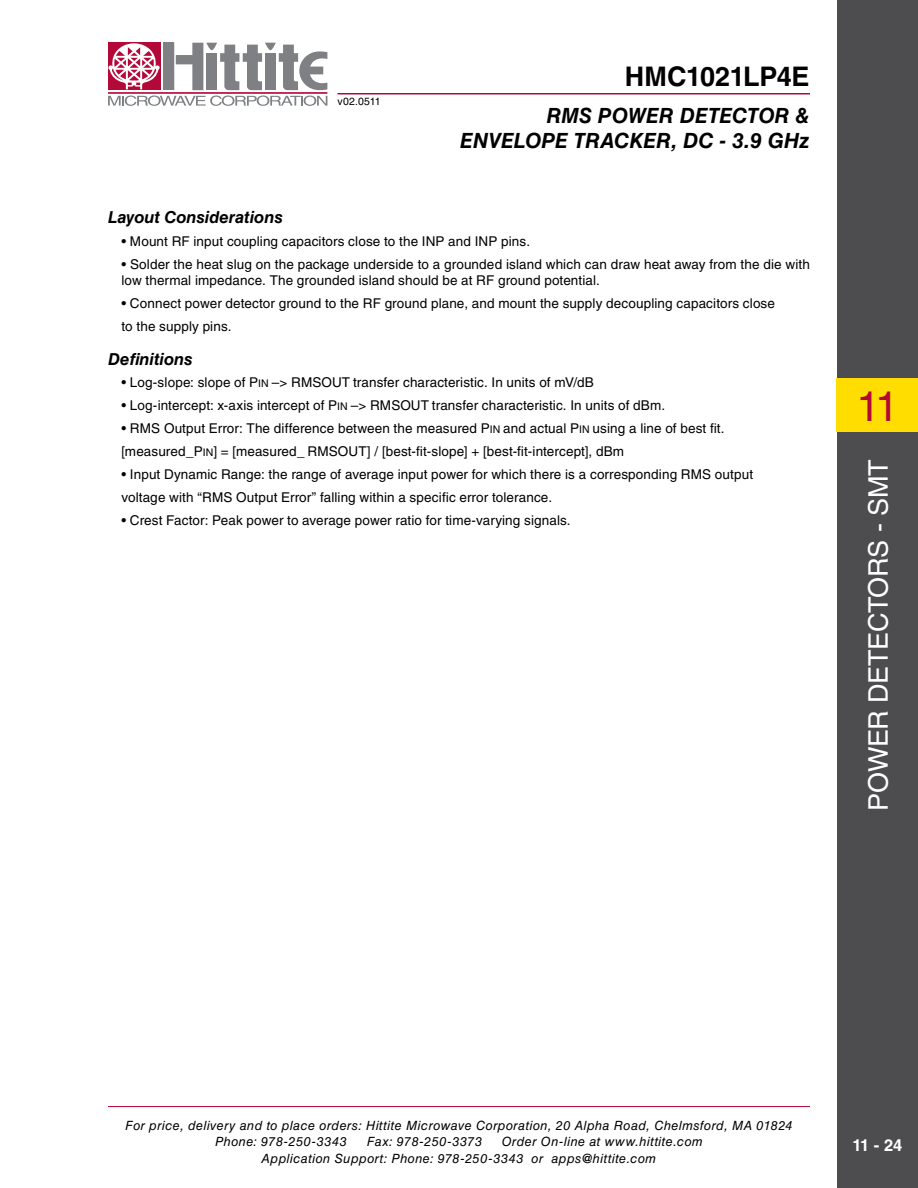
<style>
.page{position:relative;width:918px;height:1188px;background:#fff}
.page>*{position:absolute;margin:0;border:0;box-sizing:border-box;transform-origin:0 0}
.t1{font:42px "Helvetica LT Std";color:#b30838}
.t2{font:27px "Helvetica LT Std";letter-spacing:-.015em;color:#fff}
.t3{font:700 27px "Helvetica LT Std";letter-spacing:-.01em;color:#000}
.t4{font:italic 700 21px/25.2px "Helvetica LT Std";letter-spacing:-.005em;color:#000;text-align:right}
.t5{font:italic 700 16.5px "Helvetica LT Std";letter-spacing:-.005em;color:#000}
.t6{font:700 16.5px "Helvetica LT Std";color:#fff}
.t7{font:13.5px/23px "Helvetica LT Std";letter-spacing:.01em;color:#000}
.t8{font:italic 12.75px/16.5px "Helvetica LT Std";letter-spacing:.035em;color:#000}
.t9{font:10.5px "Helvetica LT Std";letter-spacing:.02em;color:#000}
.s1{font-size:10.5px}
</style>
<div class="page">
<div style="left:837px;top:0;width:81px;height:1188px;background:#4d4d4f"></div>
<div style="left:837px;top:378px;width:81px;height:54px;background:#fd0"></div>
<hr style="left:108px;top:1106px;width:702px;height:1px;background:#b30838">
<div style="left:163px;top:43px;width:11px;height:47px;background:#7e8083"></div>
<div style="left:108px;top:43px;width:52px;height:47px;background:#b30838"></div>
<hr style="left:108px;top:92px;width:219px;height:2px;background:#b30838">
<svg style="left:176px;top:43px;width:151px;height:47px"></svg>
<svg style="left:108px;top:96px;width:219px;height:10px"></svg>
<svg style="left:108px;top:43px;width:52px;height:46px"></svg>
<hr style="left:338px;top:93px;width:472px;height:1px;background:#b30838">
<p class="t9" style="left:338px;top:95px;width:44px">v02.0511</p>
<h2 class="t3" style="left:625px;top:60px;width:186px">HMC1021LP4E</h2>
<h3 class="t4" style="left:460px;top:103px;width:351px">RMS POWER DETECTOR &amp;<br>ENVELOPE TRACKER, DC - 3.9 GHz</h3>
<p class="t5" style="left:108px;top:207px;width:176px">Layout Considerations</p>
<p class="t7" style="left:122px;top:230px;width:410px">• Mount RF input coupling capacitors close to the INP and INP pins.</p>
<p class="t7" style="left:122px;top:256px;width:690px;line-height:16.2px">• Solder the heat slug on the package underside to a grounded island which can draw heat away from the die with low thermal impedance. The grounded island should be at RF ground potential.</p>
<p class="t7" style="left:122px;top:292px;width:655px">• Connect power detector ground to the RF ground plane, and mount the supply decoupling capacitors close to the supply pins.</p>
<p class="t5" style="left:108px;top:349px;width:86px">Definitions</p>
<p class="t7" style="left:122px;top:371px;width:474px">• Log-slope: slope of P<span class="s1">IN</span> –&gt; RMSOUT transfer characteristic. In units of mV/dB</p>
<p class="t7" style="left:122px;top:394px;width:545px">• Log-intercept: x-axis intercept of P<span class="s1">IN</span> –&gt; RMSOUT transfer characteristic. In units of dBm.</p>
<p class="t7" style="left:121px;top:417px;width:605px">• RMS Output Error: The difference between the measured P<span class="s1">IN</span> and actual P<span class="s1">IN</span> using a line of best fit. [measured_P<span class="s1">IN</span>] = [measured_ RMSOUT] / [best-fit-slope] + [best-fit-intercept], dBm</p>
<p class="t7" style="left:121px;top:463px;width:633px">• Input Dynamic Range: the range of average input power for which there is a corresponding RMS output voltage with “RMS Output Error” falling within a specific error tolerance.</p>
<p class="t7" style="left:121px;top:509px;width:451px">• Crest Factor: Peak power to average power ratio for time-varying signals.</p>
<h1 class="t1" style="left:857px;top:382px;width:43px">11</h1>
<h2 class="t2" style="left:863px;top:811px;width:352px;rotate:-90deg">power d etectors - SMT</h2>
<p class="t8" style="left:215px;top:1117px;width:579px;text-indent:-90px">For price, delivery and to place orders: Hittite Microwave Corporation, 20 Alpha Road, Chelmsford, MA 01824<br>Phone: 978-250-3343</p>
<p class="t8" style="left:262px;top:1133px;width:443px;text-indent:240px">Order On-line at www.hittite.com<br>Application Support: Phone: 978-250-3343 or apps@hittite.com</p>
<p class="t8" style="left:367px;top:1133px;width:117px">Fax: 978-250-3373</p>
<p class="t6" style="left:853px;top:1135px;width:51px">11 - 24</p>
</div>
